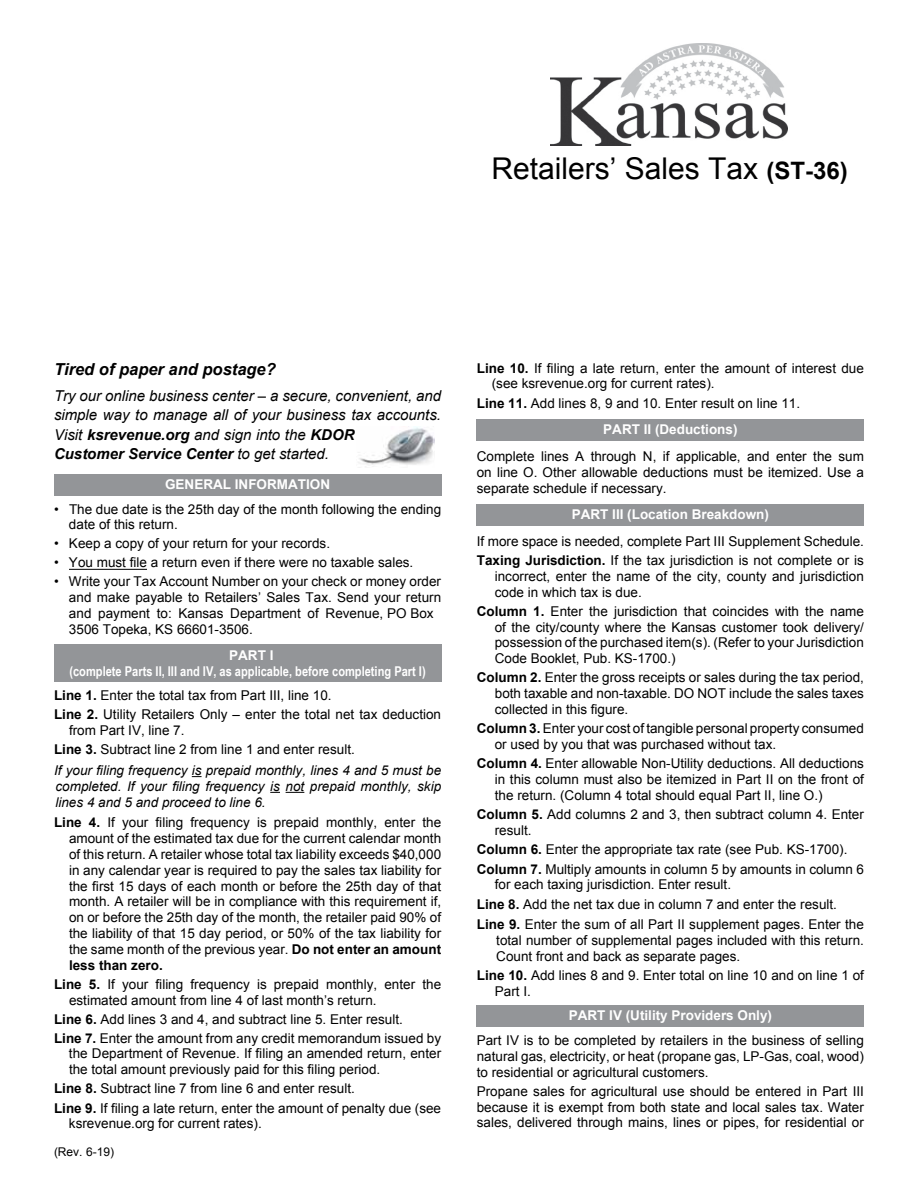
<style>
.page{position:relative;width:918px;height:1188px;background:#fff}
.page>*{position:absolute;margin:0;border:0;box-sizing:border-box;transform-origin:0 0}
.t1{font:30px "Arial";color:#000}
.t2{font:italic 700 16.5px "Arial";color:#000}
.t3{font:italic 15px/19.5px "Arial";color:#000}
.t4{font:13.5px/15.9px "Arial";color:#000}
.t5{font:italic 13.5px/15.8px "Arial";color:#000;text-align:justify}
.t6{font:700 13.5px "Arial";color:#fff}
.t7{font:700 13.5px "Arial Narrow";color:#fff}
.t8{font:12px "Arial";color:#000}
.s1{font-weight:700;font-size:24px}
.s2{font-weight:700}
.s3{font-weight:700;color:#fff}
</style>
<div class="page">
<div style="left:54px;top:474px;width:387px;height:21px;background:#939598"></div>
<div style="left:54px;top:645px;width:387px;height:37px;background:#939598"></div>
<svg style="left:286px;top:792px;width:18px;height:1px"></svg>
<div style="left:477px;top:419px;width:387px;height:21px;background:#939598"></div>
<div style="left:477px;top:504px;width:387px;height:22px;background:#939598"></div>
<div style="left:477px;top:1005px;width:387px;height:21px;background:#939598"></div>
<img style="left:358px;top:427px;width:76px;height:41px">
<img style="left:550px;top:43px;width:238px;height:102px">
<hr style="left:69px;top:569px;width:78px;height:1px;background:#000">
<h1 class="t1" style="left:491px;top:149px;width:358px">Retailers’ Sales Tax <span class="s1">(ST-36)</span></h1>
<p class="t2" style="left:54px;top:358px;width:223px">Tired of paper and postage?</p>
<p class="t3" style="left:54px;top:386px;width:389px">Try our online business center – a secure, convenient, and simple way to manage all of your business tax accounts.<br>Visit <span class="s2">ksrevenue.org</span> and sign into the <span class="s2">KDOR<br>Customer Service Center</span> to get started.</p>
<p class="t6" style="left:165px;top:476px;width:166px">GENERAL INFORMATION</p>
<p class="t4" style="left:69px;top:501px;width:374px;text-indent:-15px">• The due date is the 25th day of the month following the ending date of this return.</p>
<p class="t4" style="left:54px;top:536px;width:278px">• Keep a copy of your return for your records.</p>
<p class="t4" style="left:54px;top:555px;width:361px">• You must file a return even if there were no taxable sales.</p>
<p class="t4" style="left:69px;top:574px;width:374px;text-indent:-15px">• Write your Tax Account Number on your check or money order and make payable to Retailers’ Sales Tax. Send your return and payment to: Kansas Department of Revenue, PO Box 3506 Topeka, KS 66601-3506.</p>
<p class="t6" style="left:229px;top:647px;width:46px">PART I</p>
<p class="t7" style="left:69px;top:661px;width:358px">(complete Parts II, III and IV, as applicable, before completing Part I)</p>
<p class="t4" style="left:54px;top:686px;width:389px;line-height:19px"><span class="s2">Line 1.</span> Enter the total tax from Part III, line 10.<br><span class="s2">Line 2.</span> Utility Retailers Only – enter the total net tax deduction</p>
<p class="t4" style="left:54px;top:721px;width:302px;line-height:18.9px;text-indent:15px">from Part IV, line 7.<br><span class="s2">Line 3.</span> Subtract line 2 from line 1 and enter result.</p>
<p class="t5" style="left:54px;top:763px;width:389px">If your filing frequency is prepaid monthly, lines 4 and 5 must be completed. If your filing frequency is not prepaid monthly, skip lines 4 and 5 and proceed to line 6.</p>
<p class="t4" style="left:69px;top:814px;width:374px;text-align:justify;text-indent:-15px"><span class="s2">Line 4.</span> If your filing frequency is prepaid monthly, enter the amount of the estimated tax due for the current calendar month of this return. A retailer whose total tax liability exceeds $40,000 in any calendar year is required to pay the sales tax liability for the first 15 days of each month or before the 25th day of that month. A retailer will be in compliance with this requirement if, on or before the 25th day of the month, the retailer paid 90% of the liability of that 15 day period, or 50% of the tax liability for the same month of the previous year. <span class="s2">Do not enter an amount less than zero.</span></p>
<p class="t4" style="left:69px;top:977px;width:374px;text-indent:-15px"><span class="s2">Line 5.</span> If your filing frequency is prepaid monthly, enter the estimated amount from line 4 of last month’s return.</p>
<p class="t4" style="left:54px;top:1010px;width:389px;line-height:19px"><span class="s2">Line 6.</span> Add lines 3 and 4, and subtract line 5. Enter result.<br><span class="s2">Line 7.</span> Enter the amount from any credit memorandum issued by</p>
<p class="t4" style="left:69px;top:1046px;width:374px">the Department of Revenue. If filing an amended return, enter the total amount previously paid for this filing period.</p>
<p class="t4" style="left:54px;top:1079px;width:389px;line-height:19.2px"><span class="s2">Line 8.</span> Subtract line 7 from line 6 and enter result.<br><span class="s2">Line 9.</span> If filing a late return, enter the amount of penalty due (see</p>
<p class="t4" style="left:69px;top:1116px;width:194px">ksrevenue.org for current rates).</p>
<p class="t8" style="left:54px;top:1144px;width:62px">(Rev. 6-19)</p>
<p class="t4" style="left:492px;top:360px;width:374px;text-indent:-15px"><span class="s2">Line 10.</span> If filing a late return, enter the amount of interest due (see ksrevenue.org for current rates).</p>
<p class="t4" style="left:603px;top:390px;width:198px;line-height:26.7px;text-indent:-126px"><span class="s2">Line 11.</span> Add lines 8, 9 and 10. Enter result on line 11.<br><span class="s3">PART II (Deductions)</span></p>
<p class="t4" style="left:477px;top:448px;width:389px;text-align:justify">Complete lines A through N, if applicable, and enter the sum on line O. Other allowable deductions must be itemized. Use a separate schedule if necessary.</p>
<p class="t6" style="left:572px;top:506px;width:199px">PART III (Location Breakdown)</p>
<p class="t4" style="left:477px;top:532px;width:389px;line-height:19px">If more space is needed, complete Part III Supplement Schedule.<br><span class="s2">Taxing Jurisdiction.</span> If the tax jurisdiction is not complete or is</p>
<p class="t4" style="left:495px;top:568px;width:371px">incorrect, enter the name of the city, county and jurisdiction code in which tax is due.</p>
<p class="t4" style="left:495px;top:603px;width:371px;text-align:justify;text-indent:-18px"><span class="s2">Column 1.</span> Enter the jurisdiction that coincides with the name of the city/county where the Kansas customer took delivery/ possession of the purchased item(s). (Refer to your Jurisdiction Code Booklet, Pub. KS-1700.)</p>
<p class="t4" style="left:495px;top:670px;width:371px;text-align:justify;text-indent:-18px"><span class="s2">Column 2.</span> Enter the gross receipts or sales during the tax period, both taxable and non-taxable. DO NOT include the sales taxes collected in this figure.</p>
<p class="t4" style="left:495px;top:721px;width:371px;text-indent:-18px"><span class="s2">Column 3.</span> Enter your cost of tangible personal property consumed or used by you that was purchased without tax.</p>
<p class="t4" style="left:495px;top:756px;width:371px;text-align:justify;text-indent:-18px"><span class="s2">Column 4.</span> Enter allowable Non-Utility deductions. All deductions in this column must also be itemized in Part II on the front of the return. (Column 4 total should equal Part II, line O.)</p>
<p class="t4" style="left:495px;top:807px;width:371px;text-indent:-18px"><span class="s2">Column 5.</span> Add columns 2 and 3, then subtract column 4. Enter result.</p>
<p class="t4" style="left:477px;top:840px;width:389px;line-height:19.2px"><span class="s2">Column 6.</span> Enter the appropriate tax rate (see Pub. KS-1700).<br><span class="s2">Column 7.</span> Multiply amounts in column 5 by amounts in column 6</p>
<p class="t4" style="left:477px;top:875px;width:389px;line-height:19.6px;text-indent:18px">for each taxing jurisdiction. Enter result.<br><span class="s2">Line 8.</span> Add the net tax due in column 7 and enter the result.<br><span class="s2">Line 9.</span> Enter the sum of all Part II supplement pages. Enter the</p>
<p class="t4" style="left:496px;top:932px;width:369px">total number of supplemental pages included with this return.<br>Count front and back as separate pages.</p>
<p class="t4" style="left:495px;top:967px;width:371px;text-indent:-18px"><span class="s2">Line 10.</span> Add lines 8 and 9. Enter total on line 10 and on line 1 of<br>Part I.</p>
<p class="t6" style="left:569px;top:1007px;width:205px">PART IV (Utility Providers Only)</p>
<p class="t4" style="left:477px;top:1032px;width:389px;text-align:justify">Part IV is to be completed by retailers in the business of selling natural gas, electricity, or heat (propane gas, LP-Gas, coal, wood) to residential or agricultural customers.</p>
<p class="t4" style="left:477px;top:1083px;width:389px;text-align:justify">Propane sales for agricultural use should be entered in Part III because it is exempt from both state and local sales tax. Water sales, delivered through mains, lines or pipes, for residential or</p>
</div>
